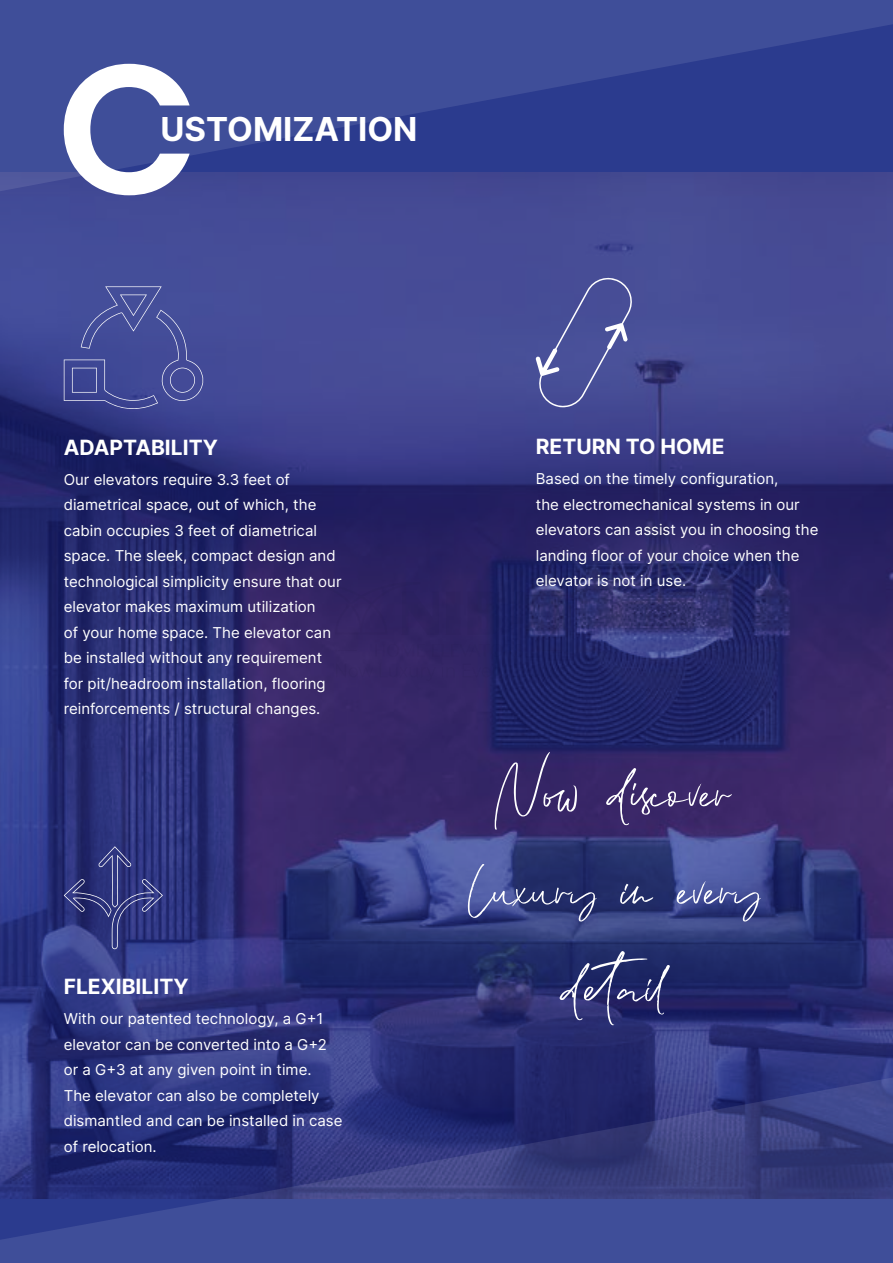
<style>
.page{position:relative;width:893px;height:1263px;background:#fff}
.page>*{position:absolute;margin:0;border:0;box-sizing:border-box;transform-origin:0 0}
.t1{font:97.5px/97.5px "Garine Fourth";color:#fff;text-align:center}
.t2{font:700 33px "Inter";color:#fff}
.t3{font:700 21px "Inter";color:#fff}
.t4{font:15px/25.5px "Inter";color:#fff}
</style>
<div class="page">
<img style="left:0;top:194px;width:893px;height:881px">
<svg style="left:375px;top:644px;width:50px;height:13px"></svg>
<svg style="left:432px;top:644px;width:91px;height:13px"></svg>
<svg style="left:336px;top:664px;width:37px;height:13px"></svg>
<svg style="left:380px;top:664px;width:56px;height:17px"></svg>
<svg style="left:442px;top:663px;width:13px;height:14px"></svg>
<svg style="left:463px;top:664px;width:44px;height:17px"></svg>
<svg style="left:514px;top:664px;width:50px;height:13px"></svg>
<svg style="left:542px;top:649px;width:22px;height:2px"></svg>
<svg style="left:335px;top:649px;width:22px;height:2px"></svg>
<svg style="left:302px;top:580px;width:289px;height:55px;background:#2c2565"></svg>
<svg style="left:0;top:0;width:893px;height:194px;background:#384694"></svg>
<svg style="left:64px;top:846px;width:99px;height:103px;background:#353c82"></svg>
<svg style="left:535px;top:275px;width:98px;height:132px;background:#535a9e"></svg>
<svg style="left:64px;top:286px;width:139px;height:124px;background:#48509a"></svg>
<svg style="left:64px;top:64px;width:126px;height:131px"></svg>
<svg style="left:0;top:1075px;width:893px;height:188px;background:#333d84"></svg>
<h2 class="t2" style="left:161px;top:105px;width:259px">USTOMIZATION</h2>
<h3 class="t3" style="left:64px;top:432px;width:156px">ADAPTABILITY</h3>
<p class="t4" style="left:64px;top:466px;width:279px">Our elevators require 3.3 feet of diametrical space, out of which, the cabin occupies 3 feet of diametrical space. The sleek, compact design and technological simplicity ensure that our elevator makes maximum utilization<br>of your home space. The elevator can be installed without any requirement for pit/headroom installation, flooring reinforcements / structural changes.</p>
<h3 class="t3" style="left:64px;top:971px;width:126px">FLEXIBILITY</h3>
<p class="t4" style="left:64px;top:1005px;width:280px">With our patented technology, a G+1 elevator can be converted into a G+2 or a G+3 at any given point in time.<br>The elevator can also be completely dismantled and can be installed in case of relocation.</p>
<h3 class="t3" style="left:536px;top:432px;width:190px">RETURN TO HOME</h3>
<p class="t4" style="left:536px;top:466px;width:284px">Based on the timely configuration,<br>the electromechanical systems in our elevators can assist you in choosing the landing floor of your choice when the elevator is not in use.</p>
<h1 class="t1" style="left:465px;top:744px;width:294px">Now discover luxury in every detail</h1>
</div>
